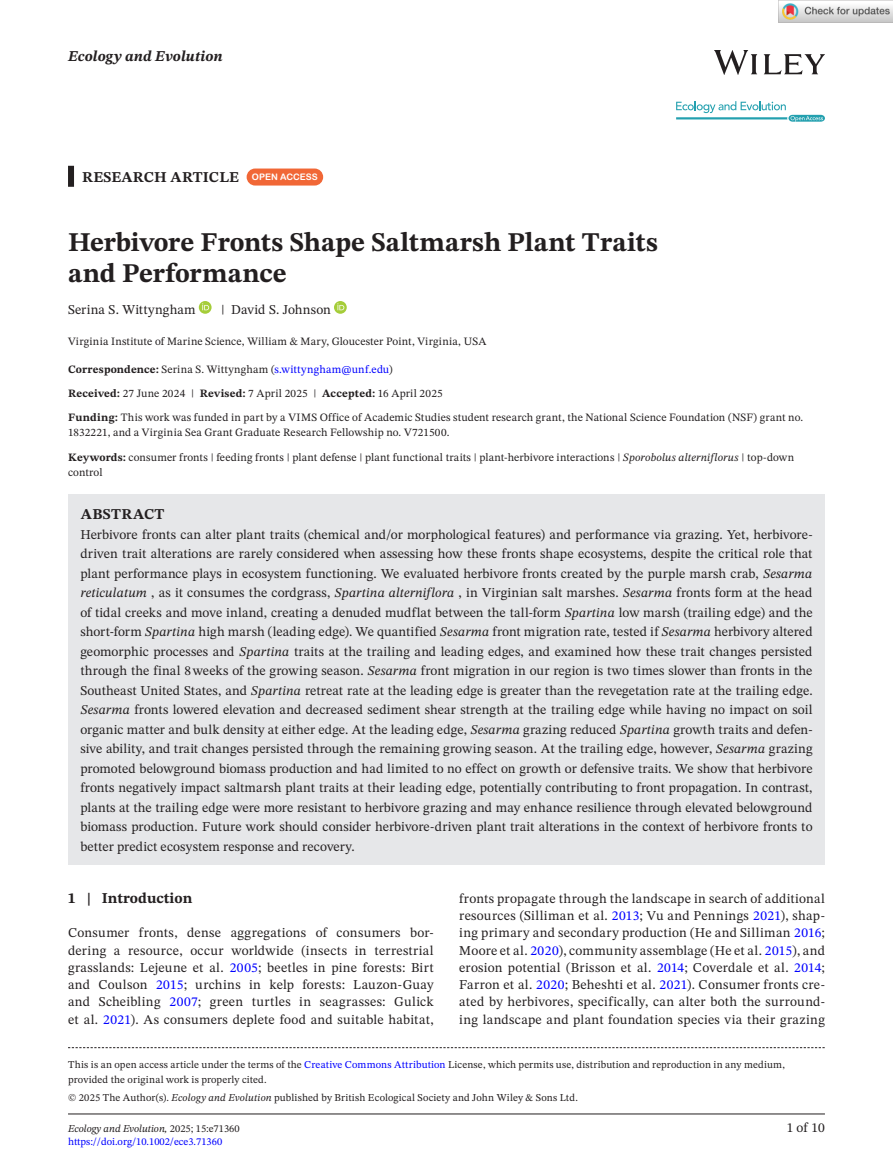
<style>
.page{position:relative;width:893px;height:1174px;background:#fff}
.page>*{position:absolute;margin:0;border:0;box-sizing:border-box;transform-origin:0 0}
.t1{font:700 27px/31.5px "STIX Two Text";color:#231f20}
.t2{font:700 15px "STIX Two Text";letter-spacing:.01em;color:#231f20}
.t3{font:italic 700 15px "STIX Two Text";letter-spacing:.01em;color:#231f20}
.t4{font:13.5px/19.5px "STIX Two Text";letter-spacing:.01em;color:#231f20;text-align:justify}
.t5{font:11.25px/24px "STIX Two Text";letter-spacing:.015em;color:#231f20}
.t6{font:10.5px/15px "STIX Two Text";letter-spacing:.015em;color:#231f20}
.t7{font:italic 10.5px "STIX Two Text";color:#231f20}
.t8{font:10.5px "STIX Two Text";color:#00f}
.s1{font-family:"Arial Rounded MT Bold";font-weight:400;font-size:9px;color:#fff}
.s2{font-weight:700}
.s3{color:#00f}
.s4{font-style:italic}
.s5{font-style:normal}
</style>
<div class="page">
<hr style="left:68px;top:1113px;width:757px;height:1px;background:#231f20">
<img style="left:714px;top:51px;width:111px;height:23px">
<svg style="left:676px;top:101px;width:149px;height:21px"></svg>
<div style="left:68px;top:166px;width:6px;height:21px;background:#231f20"></div>
<div style="left:68px;top:494px;width:757px;height:42px;background:#e6e7e9"></div>
<div style="left:68px;top:513px;width:757px;height:351px;background:#e6e7e9"></div>
<div style="left:247px;top:168px;width:76px;height:17px;background:#f16736;border-radius:9px"></div>
<svg style="left:199px;top:301px;width:13px;height:13px"></svg>
<svg style="left:202px;top:303px;width:7px;height:7px"></svg>
<svg style="left:334px;top:301px;width:13px;height:13px"></svg>
<svg style="left:337px;top:303px;width:7px;height:7px"></svg>
<svg style="left:68px;top:1047px;width:757px;height:1px"></svg>
<img style="left:779px;top:0;width:114px;height:23px">
<p class="t3" style="left:68px;top:46px;width:156px">Ecology and Evolution</p>
<p class="t2" style="left:82px;top:166px;width:237px">RESEARCH ARTICLE <span class="s1">OPEN ACCESS</span></p>
<h1 class="t1" style="left:68px;top:227px;width:591px">Herbivore Fronts Shape Saltmarsh Plant Traits and Performance</h1>
<p class="t4" style="left:68px;top:299px;width:129px">Serina S. Wittyngham</p>
<p class="t4" style="left:221px;top:299px;width:111px">| David S. Johnson</p>
<p class="t5" style="left:68px;top:329px;width:420px">Virginia Institute of Marine Science, William &amp; Mary, Gloucester Point, Virginia, USA</p>
<p class="t5" style="left:68px;top:357px;width:737px"><span class="s2">Correspondence:</span> Serina S. Wittyngham (<span class="s3">s.wittyngham@unf.edu</span>)<br><span class="s2">Received:</span> 27 June 2024 | <span class="s2">Revised:</span> 7 April 2025 | <span class="s2">Accepted:</span> 16 April 2025<br><span class="s2">Funding:</span> This work was funded in part by a VIMS Office of Academic Studies student research grant, the National Science Foundation (NSF) grant no.</p>
<p class="t5" style="left:68px;top:420px;width:383px">1832221, and a Virginia Sea Grant Graduate Research Fellowship no. V721500.</p>
<p class="t5" style="left:68px;top:449px;width:728px;line-height:15px"><span class="s2">Keywords:</span> consumer fronts | feeding fronts | plant defense | plant functional traits | plant-herbivore interactions | <span class="s4">Sporobolus alterniflorus</span> | top-down control</p>
<p class="t2" style="left:81px;top:503px;width:85px">ABSTRACT</p>
<p class="t4" style="left:80px;top:524px;width:734px">Herbivore fronts can alter plant traits (chemical and/or morphological features) and performance via grazing. Yet, herbivore&shy;driven trait alterations are rarely considered when assessing how these fronts shape ecosystems, despite the critical role that plant performance plays in ecosystem functioning. We evaluated herbivore fronts created by the purple marsh crab, <span class="s4">Sesarma reticulatum</span> , as it consumes the cordgrass, <span class="s4">Spartina alterniflora</span> , in Virginian salt marshes. <span class="s4">Sesarma</span> fronts form at the head of tidal creeks and move inland, creating a denuded mudflat between the tall-form <span class="s4">Spartina</span> low marsh (trailing edge) and the short-form <span class="s4">Spartina</span> high marsh (leading edge). We quantified <span class="s4">Sesarma</span> front migration rate, tested if <span class="s4">Sesarma</span> herbivory altered geomorphic processes and <span class="s4">Spartina</span> traits at the trailing and leading edges, and examined how these trait changes persisted through the final 8weeks of the growing season. <span class="s4">Sesarma</span> front migration in our region is two times slower than fronts in the Southeast United States, and <span class="s4">Spartina</span> retreat rate at the leading edge is greater than the revegetation rate at the trailing edge.<br><span class="s4">Sesarma</span> fronts lowered elevation and decreased sediment shear strength at the trailing edge while having no impact on soil organic matter and bulk density at either edge. At the leading edge, <span class="s4">Sesarma</span> grazing reduced <span class="s4">Spartina</span> growth traits and defen&shy;sive ability, and trait changes persisted through the remaining growing season. At the trailing edge, however, <span class="s4">Sesarma</span> grazing promoted belowground biomass production and had limited to no effect on growth or defensive traits. We show that herbivore fronts negatively impact saltmarsh plant traits at their leading edge, potentially contributing to front propagation. In contrast, plants at the trailing edge were more resistant to herbivore grazing and may enhance resilience through elevated belowground biomass production. Future work should consider herbivore-driven plant trait alterations in the context of herbivore fronts to better predict ecosystem response and recovery.</p>
<p class="t2" style="left:68px;top:887px;width:126px">1 | Introduction</p>
<p class="t4" style="left:68px;top:924px;width:367px;line-height:17.2px">Consumer fronts, dense aggregations of consumers bor&shy;dering a resource, occur worldwide (insects in terrestrial grasslands: Lejeune et al. <span class="s3">2005</span>; beetles in pine forests: Birt and Coulson <span class="s3">2015</span>; urchins in kelp forests: Lauzon-Guay and Scheibling <span class="s3">2007</span>; green turtles in seagrasses: Gulick et al. <span class="s3">2021</span>). As consumers deplete food and suitable habitat,</p>
<p class="t4" style="left:459px;top:889px;width:367px;line-height:17.2px">fronts propagate through the landscape in search of additional resources (Silliman et al. <span class="s3">2013</span>; Vu and Pennings <span class="s3">2021</span>), shap&shy;ing primary and secondary production (He and Silliman <span class="s3">2016</span>; Moore et al. <span class="s3">2020</span>), community assemblage (He et al. <span class="s3">2015</span>), and erosion potential (Brisson et al. <span class="s3">2014</span>; Coverdale et al. <span class="s3">2014</span>; Farron et al. <span class="s3">2020</span>; Beheshti et al. <span class="s3">2021</span>). Consumer fronts cre&shy;ated by herbivores, specifically, can alter both the surround&shy;ing landscape and plant foundation species via their grazing</p>
<p class="t6" style="left:68px;top:1056px;width:718px">This is an open access article under the terms of the <span class="s3">Creative Commons Attribution</span> License, which permits use, distribution and reproduction in any medium, provided the original work is properly cited.</p>
<p class="t6" style="left:68px;top:1089px;width:511px">© 2025 The Author(s). <span class="s4">Ecology and Evolution</span> published by British Ecological Society and John Wiley &amp; Sons Ltd.</p>
<p class="t7" style="left:68px;top:1121px;width:173px">Ecology and Evolution, <span class="s5">2025; 15:e71360</span></p>
<p class="t4" style="left:787px;top:1118px;width:40px">1 of 10</p>
<p class="t8" style="left:68px;top:1134px;width:156px">https://doi.org/10.1002/ece3.71360</p>
</div>
